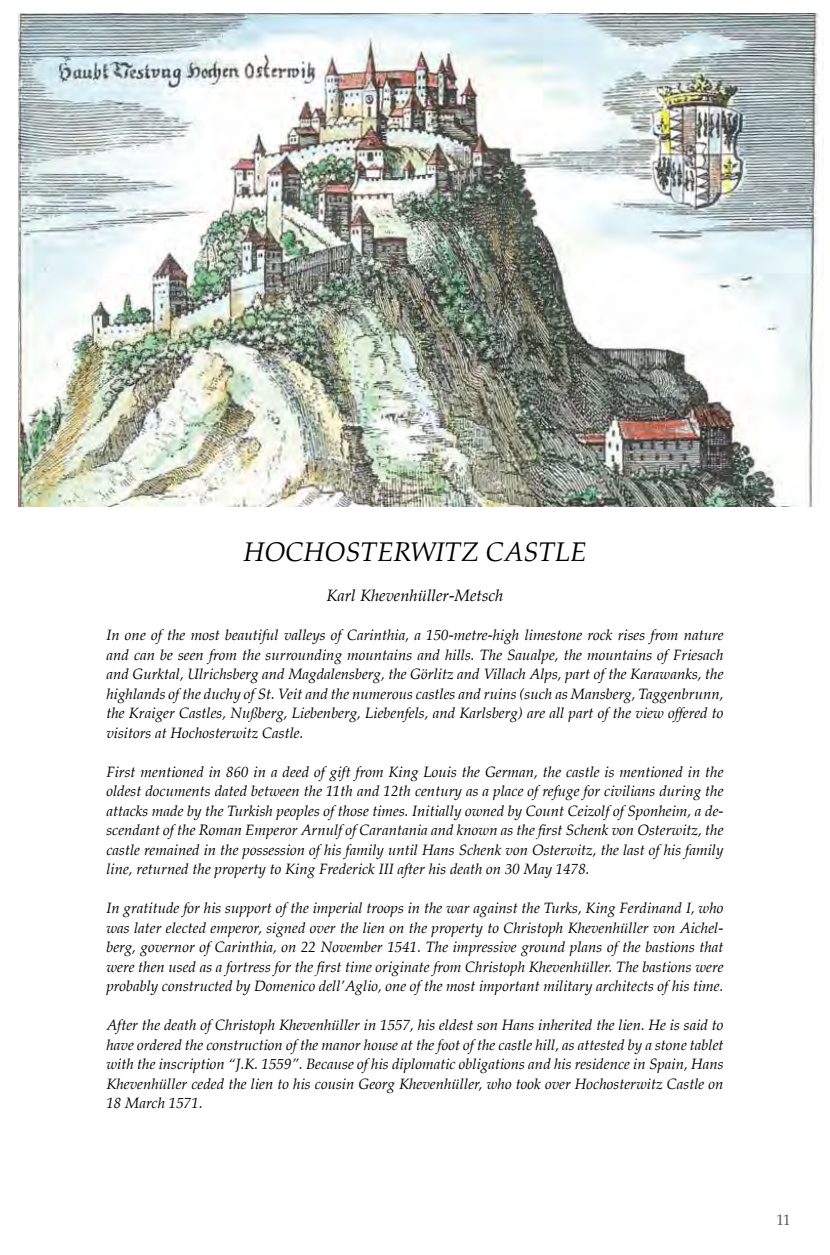
<style>
.page{position:relative;width:830px;height:1255px;background:#fff}
.page>*{position:absolute;margin:0;border:0;box-sizing:border-box;transform-origin:0 0}
.t1{font:italic 27px "Palatino";color:#000}
.t2{font:italic 16.5px "Palatino";color:#000}
.t3{font:italic 15px/19.5px "Palatino";color:#000;text-align:justify}
.t4{font:15px "Palatino";color:#575756}
</style>
<div class="page">
<img style="left:18px;top:13px;width:805px;height:493px">
<h1 class="t1" style="left:243px;top:529px;width:344px">HOCHOSTERWITZ CASTLE</h1>
<p class="t2" style="left:326px;top:581px;width:178px">Karl Khevenhüller-Metsch</p>
<p class="t3" style="left:106px;top:625px;width:618px">In one of the most beautiful valleys of Carinthia, a 150-metre-high limestone rock rises from nature and can be seen from the surrounding mountains and hills. The Saualpe, the mountains of Friesach and Gurktal, Ulrichsberg and Magdalensberg, the Görlitz and Villach Alps, part of the Karawanks, the highlands of the duchy of St. Veit and the numerous castles and ruins (such as Mansberg, Taggenbrunn, the Kraiger Castles, Nußberg, Liebenberg, Liebenfels, and Karlsberg) are all part of the view offered to visitors at Hochosterwitz Castle.</p>
<p class="t3" style="left:106px;top:761px;width:618px">First mentioned in 860 in a deed of gift from King Louis the German, the castle is mentioned in the oldest documents dated between the 11th and 12th century as a place of refuge for civilians during the attacks made by the Turkish peoples of those times. Initially owned by Count Ceizolf of Sponheim, a de&shy;scendant of the Roman Emperor Arnulf of Carantania and known as the first Schenk von Osterwitz, the castle remained in the possession of his family until Hans Schenk von Osterwitz, the last of his family line, returned the property to King Frederick III after his death on 30 May 1478.</p>
<p class="t3" style="left:106px;top:898px;width:618px">In gratitude for his support of the imperial troops in the war against the Turks, King Ferdinand I, who was later elected emperor, signed over the lien on the property to Christoph Khevenhüller von Aichel&shy;berg, governor of Carinthia, on 22 November 1541. The impressive ground plans of the bastions that were then used as a fortress for the first time originate from Christoph Khevenhüller. The bastions were probably constructed by Domenico dell’Aglio, one of the most important military architects of his time.</p>
<p class="t3" style="left:106px;top:1015px;width:618px">After the death of Christoph Khevenhüller in 1557, his eldest son Hans inherited the lien. He is said to have ordered the construction of the manor house at the foot of the castle hill, as attested by a stone tablet with the inscription “J.K. 1559”. Because of his diplomatic obligations and his residence in Spain, Hans Khevenhüller ceded the lien to his cousin Georg Khevenhüller, who took over Hochosterwitz Castle on 18 March 1571.</p>
<p class="t4" style="left:776px;top:1207px;width:16px">11</p>
</div>
